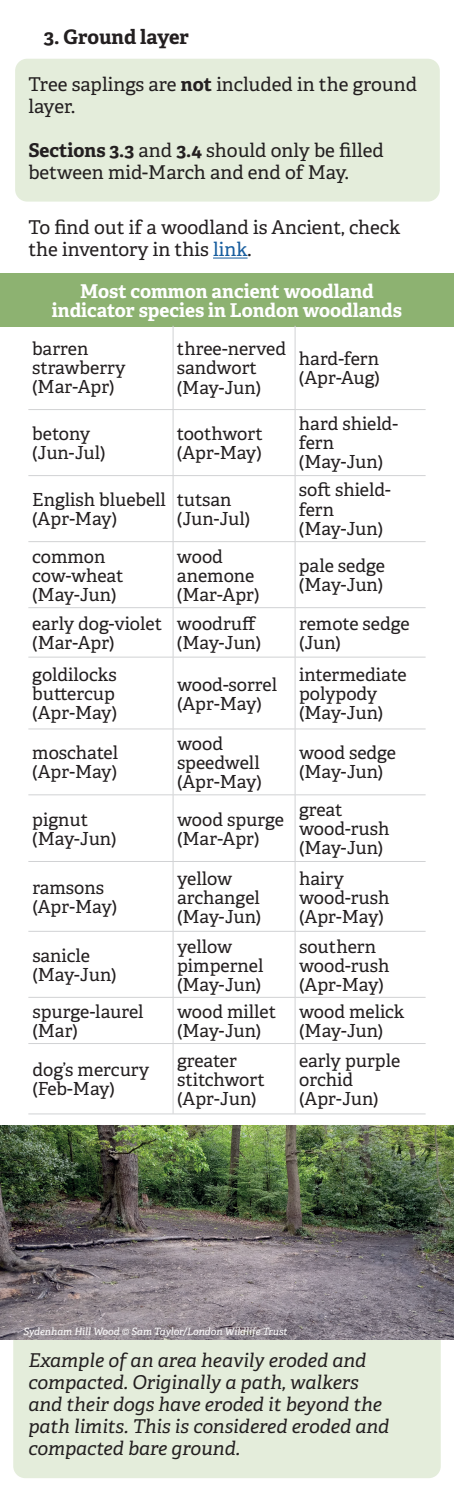
<style>
.page{position:relative;width:454px;height:1489px;background:#fff}
.page>*{position:absolute;margin:0;border:0;box-sizing:border-box;transform-origin:0 0}
.t1{font:700 20px "Adelle";color:#231f20}
.t2{font:19px/22px "Adelle";color:#231f20}
.t3{font:italic 19px/22px "Adelle";color:#231f20}
.t4{font:700 19px/19px "Adelle";color:#fff;text-align:center}
.t5{font:18px/19px "Adelle";color:#231f20}
.t6{font:italic 10px "Adelle";color:#fff}
.s1{font-weight:700}
.s2{color:#175d9e}
</style>
<div class="page">
<div style="left:13px;top:1269px;width:427px;height:208px;background:#e4eddb;border-radius:12px"></div>
<div style="left:15px;top:59px;width:424px;height:142px;background:#e4eddb;border-radius:12px"></div>
<hr style="left:213px;top:257px;width:34px;height:1px;background:#175d9e">
<img style="left:0;top:1125px;width:454px;height:214px">
<div style="left:0;top:274px;width:454px;height:53px;background:#8db271"></div>
<hr style="left:173px;top:326px;width:1px;height:83px;background:#d1d2d4">
<hr style="left:295px;top:326px;width:1px;height:83px;background:#d1d2d4">
<hr style="left:28px;top:409px;width:145px;height:1px;background:#d1d2d4">
<hr style="left:173px;top:409px;width:122px;height:1px;background:#d1d2d4">
<hr style="left:173px;top:410px;width:1px;height:65px;background:#d1d2d4">
<hr style="left:295px;top:409px;width:130px;height:1px;background:#d1d2d4">
<hr style="left:295px;top:410px;width:1px;height:65px;background:#d1d2d4">
<hr style="left:28px;top:475px;width:145px;height:1px;background:#d1d2d4">
<hr style="left:173px;top:475px;width:122px;height:1px;background:#d1d2d4">
<hr style="left:173px;top:476px;width:1px;height:65px;background:#d1d2d4">
<hr style="left:295px;top:475px;width:130px;height:1px;background:#d1d2d4">
<hr style="left:295px;top:476px;width:1px;height:65px;background:#d1d2d4">
<hr style="left:28px;top:541px;width:145px;height:1px;background:#d1d2d4">
<hr style="left:173px;top:541px;width:122px;height:1px;background:#d1d2d4">
<hr style="left:173px;top:542px;width:1px;height:65px;background:#d1d2d4">
<hr style="left:295px;top:541px;width:130px;height:1px;background:#d1d2d4">
<hr style="left:295px;top:542px;width:1px;height:65px;background:#d1d2d4">
<hr style="left:28px;top:607px;width:145px;height:1px;background:#d1d2d4">
<hr style="left:173px;top:607px;width:122px;height:1px;background:#d1d2d4">
<hr style="left:173px;top:608px;width:1px;height:49px;background:#d1d2d4">
<hr style="left:295px;top:607px;width:130px;height:1px;background:#d1d2d4">
<hr style="left:295px;top:608px;width:1px;height:49px;background:#d1d2d4">
<hr style="left:28px;top:657px;width:145px;height:1px;background:#d1d2d4">
<hr style="left:173px;top:657px;width:122px;height:1px;background:#d1d2d4">
<hr style="left:173px;top:657px;width:1px;height:71px;background:#d1d2d4">
<hr style="left:295px;top:657px;width:130px;height:1px;background:#d1d2d4">
<hr style="left:295px;top:657px;width:1px;height:71px;background:#d1d2d4">
<hr style="left:28px;top:728px;width:145px;height:1px;background:#d1d2d4">
<hr style="left:173px;top:728px;width:122px;height:1px;background:#d1d2d4">
<hr style="left:173px;top:729px;width:1px;height:65px;background:#d1d2d4">
<hr style="left:295px;top:728px;width:130px;height:1px;background:#d1d2d4">
<hr style="left:295px;top:729px;width:1px;height:65px;background:#d1d2d4">
<hr style="left:28px;top:794px;width:145px;height:1px;background:#d1d2d4">
<hr style="left:173px;top:794px;width:122px;height:1px;background:#d1d2d4">
<hr style="left:173px;top:795px;width:1px;height:66px;background:#d1d2d4">
<hr style="left:295px;top:794px;width:130px;height:1px;background:#d1d2d4">
<hr style="left:295px;top:795px;width:1px;height:66px;background:#d1d2d4">
<hr style="left:28px;top:861px;width:145px;height:1px;background:#d1d2d4">
<hr style="left:173px;top:861px;width:122px;height:1px;background:#d1d2d4">
<hr style="left:173px;top:861px;width:1px;height:70px;background:#d1d2d4">
<hr style="left:295px;top:861px;width:130px;height:1px;background:#d1d2d4">
<hr style="left:295px;top:861px;width:1px;height:70px;background:#d1d2d4">
<hr style="left:28px;top:931px;width:145px;height:1px;background:#d1d2d4">
<hr style="left:173px;top:931px;width:122px;height:1px;background:#d1d2d4">
<hr style="left:173px;top:931px;width:1px;height:66px;background:#d1d2d4">
<hr style="left:295px;top:931px;width:130px;height:1px;background:#d1d2d4">
<hr style="left:295px;top:931px;width:1px;height:66px;background:#d1d2d4">
<hr style="left:28px;top:997px;width:145px;height:1px;background:#d1d2d4">
<hr style="left:173px;top:997px;width:122px;height:1px;background:#d1d2d4">
<hr style="left:173px;top:997px;width:1px;height:46px;background:#d1d2d4">
<hr style="left:295px;top:997px;width:130px;height:1px;background:#d1d2d4">
<hr style="left:295px;top:997px;width:1px;height:46px;background:#d1d2d4">
<hr style="left:28px;top:1043px;width:145px;height:1px;background:#d1d2d4">
<hr style="left:173px;top:1043px;width:122px;height:1px;background:#d1d2d4">
<hr style="left:173px;top:1043px;width:1px;height:70px;background:#d1d2d4">
<hr style="left:295px;top:1043px;width:130px;height:1px;background:#d1d2d4">
<hr style="left:295px;top:1043px;width:1px;height:70px;background:#d1d2d4">
<hr style="left:28px;top:1113px;width:145px;height:1px;background:#d1d2d4">
<hr style="left:173px;top:1113px;width:122px;height:1px;background:#d1d2d4">
<hr style="left:295px;top:1113px;width:130px;height:1px;background:#d1d2d4">
<p class="t1" style="left:44px;top:22px;width:147px">3. Ground layer</p>
<p class="t2" style="left:28px;top:72px;width:390px">Tree saplings are <span class="s1">not</span> included in the ground layer.</p>
<p class="t2" style="left:28px;top:138px;width:356px"><span class="s1">Sections 3.3</span> and <span class="s1">3.4</span> should only be filled between mid-March and end of May.</p>
<p class="t2" style="left:28px;top:215px;width:373px">To find out if a woodland is Ancient, check the inventory in this <span class="s2">link</span>.</p>
<p class="t4" style="left:52px;top:281px;width:352px">Most common ancient woodland indicator species in London woodlands</p>
<p class="t5" style="left:32px;top:339px;width:95px">barren strawberry (Mar-Apr)</p>
<p class="t5" style="left:177px;top:339px;width:111px">three-nerved sandwort (May-Jun)</p>
<p class="t5" style="left:299px;top:348px;width:82px">hard-fern (Apr-Aug)</p>
<p class="t5" style="left:32px;top:423px;width:75px">betony (Jun-Jul)</p>
<p class="t5" style="left:177px;top:423px;width:87px">toothwort (Apr-May)</p>
<p class="t5" style="left:299px;top:414px;width:100px">hard shield&shy;fern (May-Jun)</p>
<p class="t5" style="left:32px;top:489px;width:135px">English bluebell (Apr-May)</p>
<p class="t5" style="left:177px;top:489px;width:75px">tutsan (Jun-Jul)</p>
<p class="t5" style="left:299px;top:480px;width:93px">soft shield&shy;fern (May-Jun)</p>
<p class="t5" style="left:32px;top:546px;width:93px">common cow-wheat (May-Jun)</p>
<p class="t5" style="left:177px;top:546px;width:84px">wood anemone (Mar-Apr)</p>
<p class="t5" style="left:299px;top:555px;width:87px">pale sedge (May-Jun)</p>
<p class="t5" style="left:32px;top:613px;width:131px">early dog-violet (Mar-Apr)</p>
<p class="t5" style="left:177px;top:613px;width:86px">woodruff (May-Jun)</p>
<p class="t5" style="left:299px;top:613px;width:112px">remote sedge (Jun)</p>
<p class="t5" style="left:32px;top:664px;width:86px;text-align:justify">goldilocks buttercup (Apr-May)</p>
<p class="t5" style="left:177px;top:674px;width:102px">wood-sorrel (Apr-May)</p>
<p class="t5" style="left:299px;top:664px;width:109px">intermediate polypody (May-Jun)</p>
<p class="t5" style="left:32px;top:742px;width:87px">moschatel (Apr-May)</p>
<p class="t5" style="left:177px;top:733px;width:86px">wood speedwell (Apr-May)</p>
<p class="t5" style="left:299px;top:742px;width:99px">wood sedge (May-Jun)</p>
<p class="t5" style="left:32px;top:809px;width:86px">pignut (May-Jun)</p>
<p class="t5" style="left:177px;top:809px;width:108px">wood spurge (Mar-Apr)</p>
<p class="t5" style="left:299px;top:799px;width:92px">great wood-rush (May-Jun)</p>
<p class="t5" style="left:32px;top:877px;width:86px">ramsons (Apr-May)</p>
<p class="t5" style="left:177px;top:867px;width:86px">yellow archangel (May-Jun)</p>
<p class="t5" style="left:299px;top:867px;width:92px">hairy wood-rush (Apr-May)</p>
<p class="t5" style="left:32px;top:945px;width:86px">sanicle (May-Jun)</p>
<p class="t5" style="left:177px;top:935px;width:88px">yellow pimpernel (May-Jun)</p>
<p class="t5" style="left:299px;top:935px;width:92px">southern wood-rush (Apr-May)</p>
<p class="t5" style="left:32px;top:1001px;width:113px">spurge-laurel (Mar)</p>
<p class="t5" style="left:177px;top:1001px;width:101px">wood millet (May-Jun)</p>
<p class="t5" style="left:299px;top:1001px;width:107px">wood melick (May-Jun)</p>
<p class="t5" style="left:32px;top:1059px;width:118px">dog’s mercury (Feb-May)</p>
<p class="t5" style="left:177px;top:1050px;width:89px">greater stitchwort (Apr-Jun)</p>
<p class="t5" style="left:299px;top:1050px;width:103px">early purple orchid (Apr-Jun)</p>
<p class="t6" style="left:24px;top:1323px;width:265px">Sydenham Hill Wood © Sam Taylor/London Wildlife Trust</p>
<p class="t3" style="left:28px;top:1348px;width:362px">Example of an area heavily eroded and compacted. Originally a path, walkers and their dogs have eroded it beyond the path limits. This is considered eroded and compacted bare ground.</p>
</div>
